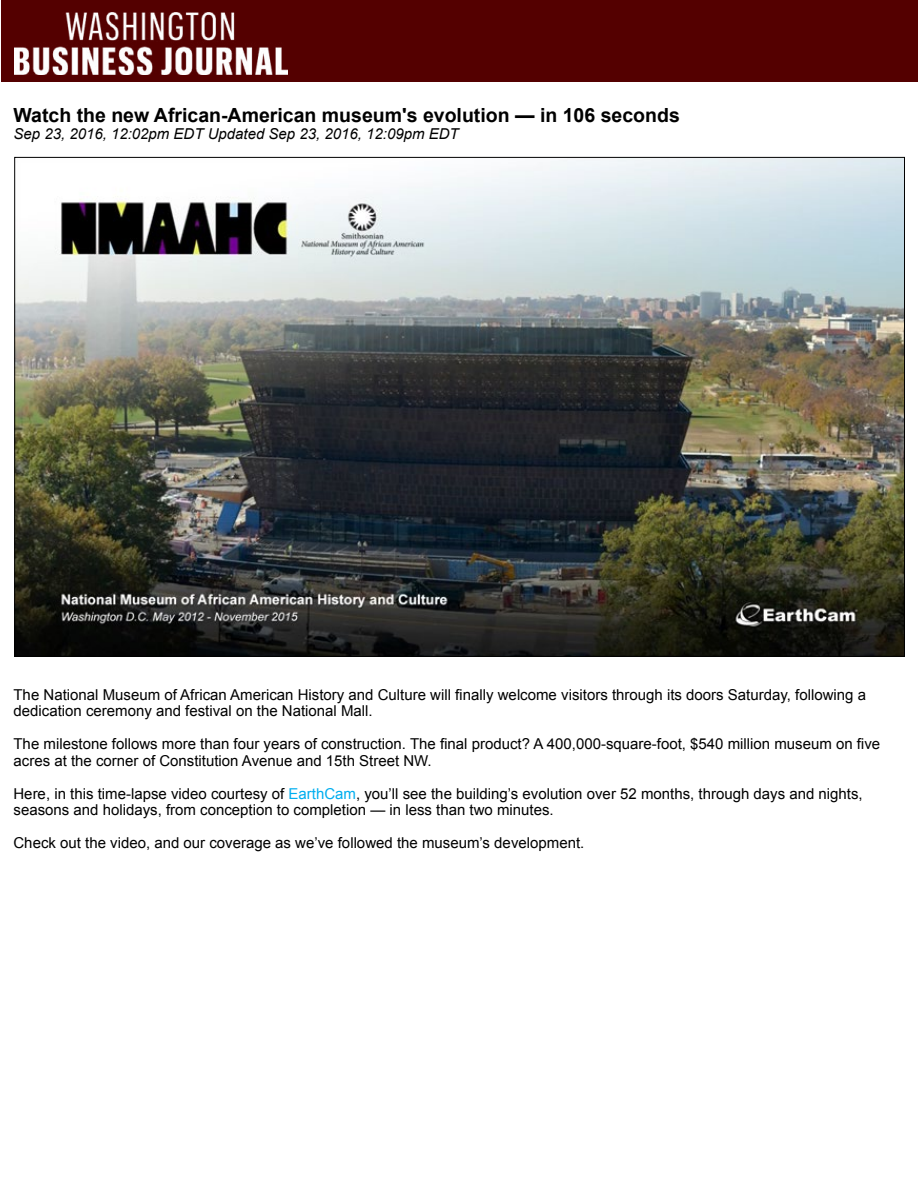
<style>
.page{position:relative;width:918px;height:1188px;background:#fff}
.page>*{position:absolute;margin:0;border:0;box-sizing:border-box;transform-origin:0 0}
.t1{font:700 19.5px "Arial";color:#000}
.t2{font:15px/16.5px "Arial";color:#000}
.t3{font:italic 15px "Arial";color:#000}
.s1{color:#00aeef}
</style>
<div class="page">
<img style="left:17px;top:159px;width:886px;height:496px">
<div style="left:1px;top:0;width:917px;height:81px;background:#540000"></div>
<img style="left:15px;top:12px;width:273px;height:62px">
<h1 class="t1" style="left:14px;top:102px;width:668px">Watch the new African-American museum's evolution — in 106 seconds</h1>
<p class="t3" style="left:14px;top:124px;width:447px">Sep 23, 2016, 12:02pm EDT Updated Sep 23, 2016, 12:09pm EDT</p>
<p class="t2" style="left:14px;top:686px;width:854px">The National Museum of African American History and Culture will finally welcome visitors through its doors Saturday, following a dedication ceremony and festival on the National Mall.</p>
<p class="t2" style="left:14px;top:736px;width:868px">The milestone follows more than four years of construction. The final product? A 400,000-square-foot, $540 million museum on five acres at the corner of Constitution Avenue and 15th Street NW.</p>
<p class="t2" style="left:14px;top:785px;width:851px">Here, in this time-lapse video courtesy of <span class="s1">EarthCam</span>, you’ll see the building’s evolution over 52 months, through days and nights, seasons and holidays, from conception to completion — in less than two minutes.</p>
<p class="t2" style="left:14px;top:835px;width:572px">Check out the video, and our coverage as we’ve followed the museum’s development.</p>
</div>
